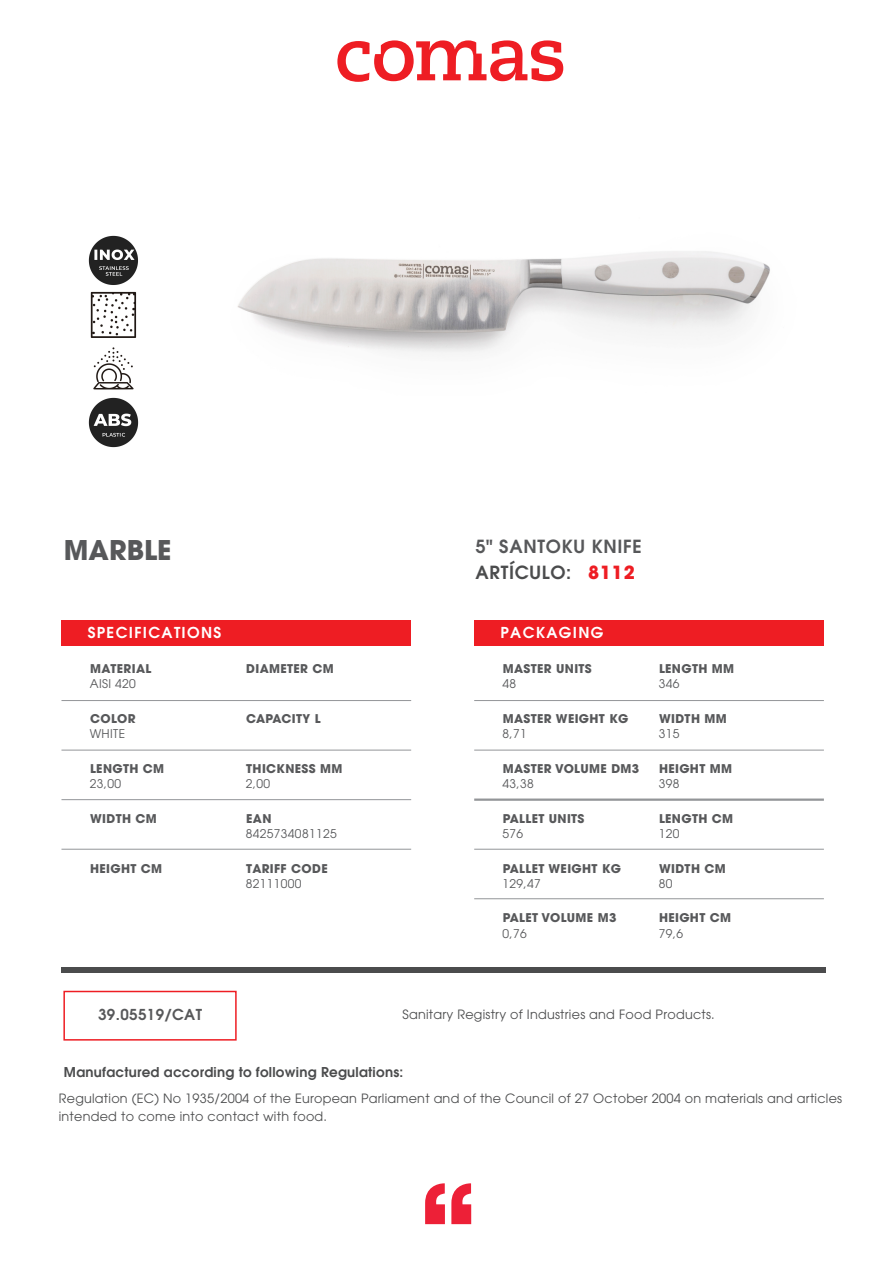
<style>
.page{position:relative;width:893px;height:1263px;background:#fff}
.page>*{position:absolute;margin:0;border:0;box-sizing:border-box;transform-origin:0 0}
.t1{font:700 27px "Avant Garde";color:#57585a}
.t2{font:600 18px/25.7px "Avant Garde";letter-spacing:.04em;color:#57585a}
.t3{font:600 15px "Avant Garde";letter-spacing:.09em;color:#fff}
.t4{font:600 15px "Avant Garde";letter-spacing:.03em;color:#57585a}
.t5{font:600 13.5px "Avant Garde";letter-spacing:.02em;color:#4b4c4d}
.t6{font:12.75px/18px "Avant Garde";letter-spacing:.02em;color:#4b4c4d}
.t7{font:700 12px "Avant Garde";letter-spacing:.03em;color:#57585a}
.t8{font:12px "Avant Garde";letter-spacing:.03em;color:#57585a}
.s1{color:#4b4c4d}
.s2{font-weight:700;color:#ee1d23}
</style>
<div class="page">
<svg style="left:425px;top:1183px;width:20px;height:41px"></svg>
<svg style="left:451px;top:1183px;width:20px;height:41px"></svg>
<svg style="left:337px;top:40px;width:226px;height:42px"></svg>
<div style="left:61px;top:620px;width:350px;height:25px;background:#ee1d23"></div>
<div style="left:61px;top:967px;width:765px;height:6px;background:#4b4c4d"></div>
<hr style="left:61px;top:700px;width:350px;height:1px;background:#939598">
<hr style="left:61px;top:750px;width:350px;height:1px;background:#939598">
<hr style="left:61px;top:799px;width:350px;height:1px;background:#939598">
<hr style="left:61px;top:849px;width:350px;height:1px;background:#939598">
<div style="left:474px;top:620px;width:350px;height:25px;background:#ee1d23"></div>
<hr style="left:474px;top:700px;width:350px;height:1px;background:#939598">
<hr style="left:474px;top:750px;width:350px;height:1px;background:#939598">
<hr style="left:474px;top:798px;width:350px;height:3px;background:#939598">
<hr style="left:474px;top:849px;width:350px;height:1px;background:#939598">
<hr style="left:474px;top:898px;width:350px;height:1px;background:#939598">
<div style="left:63px;top:991px;width:174px;height:49px;border:2px solid #ee1d23"></div>
<img style="left:88px;top:235px;width:51px;height:213px">
<img style="left:237px;top:251px;width:533px;height:103px">
<h1 class="t1" style="left:64px;top:532px;width:109px">MARBLE</h1>
<h2 class="t2" style="left:475px;top:533px;width:168px">5" SANTOKU KNIFE<br><span class="s1">ARTÍCULO:</span> <span class="s2">8112</span></h2>
<p class="t3" style="left:88px;top:623px;width:135px">SPECIFICATIONS</p>
<p class="t7" style="left:90px;top:661px;width:63px">MATERIAL</p>
<p class="t7" style="left:246px;top:661px;width:89px">DIAMETER CM</p>
<p class="t3" style="left:500px;top:623px;width:104px">PACKAGING</p>
<p class="t7" style="left:503px;top:661px;width:91px">MASTER UNITS</p>
<p class="t7" style="left:659px;top:661px;width:77px">LENGTH MM</p>
<p class="t8" style="left:90px;top:677px;width:48px">AISI 420</p>
<p class="t8" style="left:502px;top:677px;width:15px">48</p>
<p class="t8" style="left:659px;top:677px;width:22px">346</p>
<p class="t7" style="left:90px;top:711px;width:47px">COLOR</p>
<p class="t7" style="left:246px;top:711px;width:76px">CAPACITY L</p>
<p class="t7" style="left:503px;top:711px;width:127px">MASTER WEIGHT KG</p>
<p class="t7" style="left:659px;top:711px;width:69px">WIDTH MM</p>
<p class="t8" style="left:90px;top:727px;width:37px">WHITE</p>
<p class="t8" style="left:502px;top:727px;width:26px">8,71</p>
<p class="t8" style="left:659px;top:727px;width:22px">315</p>
<p class="t7" style="left:90px;top:761px;width:76px">LENGTH CM</p>
<p class="t7" style="left:246px;top:761px;width:98px">THICKNESS MM</p>
<p class="t7" style="left:503px;top:761px;width:138px">MASTER VOLUME DM3</p>
<p class="t7" style="left:659px;top:761px;width:75px">HEIGHT MM</p>
<p class="t8" style="left:90px;top:777px;width:33px">23,00</p>
<p class="t8" style="left:246px;top:776px;width:26px">2,00</p>
<p class="t8" style="left:246px;top:826px;width:92px">8425734081125</p>
<p class="t7" style="left:90px;top:810px;width:68px">WIDTH CM</p>
<p class="t7" style="left:246px;top:810px;width:27px">EAN</p>
<p class="t8" style="left:502px;top:777px;width:33px">43,38</p>
<p class="t8" style="left:659px;top:777px;width:22px">398</p>
<p class="t7" style="left:503px;top:810px;width:83px">PALLET UNITS</p>
<p class="t7" style="left:659px;top:810px;width:76px">LENGTH CM</p>
<p class="t8" style="left:502px;top:826px;width:22px">576</p>
<p class="t8" style="left:659px;top:826px;width:22px">120</p>
<p class="t7" style="left:90px;top:860px;width:74px">HEIGHT CM</p>
<p class="t7" style="left:246px;top:860px;width:83px">TARIFF CODE</p>
<p class="t7" style="left:503px;top:860px;width:120px">PALLET WEIGHT KG</p>
<p class="t7" style="left:659px;top:860px;width:68px">WIDTH CM</p>
<p class="t8" style="left:246px;top:876px;width:57px">82111000</p>
<p class="t8" style="left:502px;top:876px;width:40px">129,47</p>
<p class="t8" style="left:502px;top:926px;width:26px">0,76</p>
<p class="t7" style="left:503px;top:910px;width:115px">PALET VOLUME M3</p>
<p class="t8" style="left:659px;top:876px;width:15px">80</p>
<p class="t7" style="left:659px;top:910px;width:74px">HEIGHT CM</p>
<p class="t8" style="left:659px;top:926px;width:26px">79,6</p>
<p class="t4" style="left:98px;top:1005px;width:105px">39.05519/CAT</p>
<p class="t6" style="left:402px;top:1006px;width:314px">Sanitary Registry of Industries and Food Products.</p>
<p class="t5" style="left:64px;top:1063px;width:341px">Manufactured according to following Regulations:</p>
<p class="t6" style="left:59px;top:1090px;width:785px">Regulation (EC) No 1935/2004 of the European Parliament and of the Council of 27 October 2004 on materials and articles intended to come into contact with food.</p>
</div>
